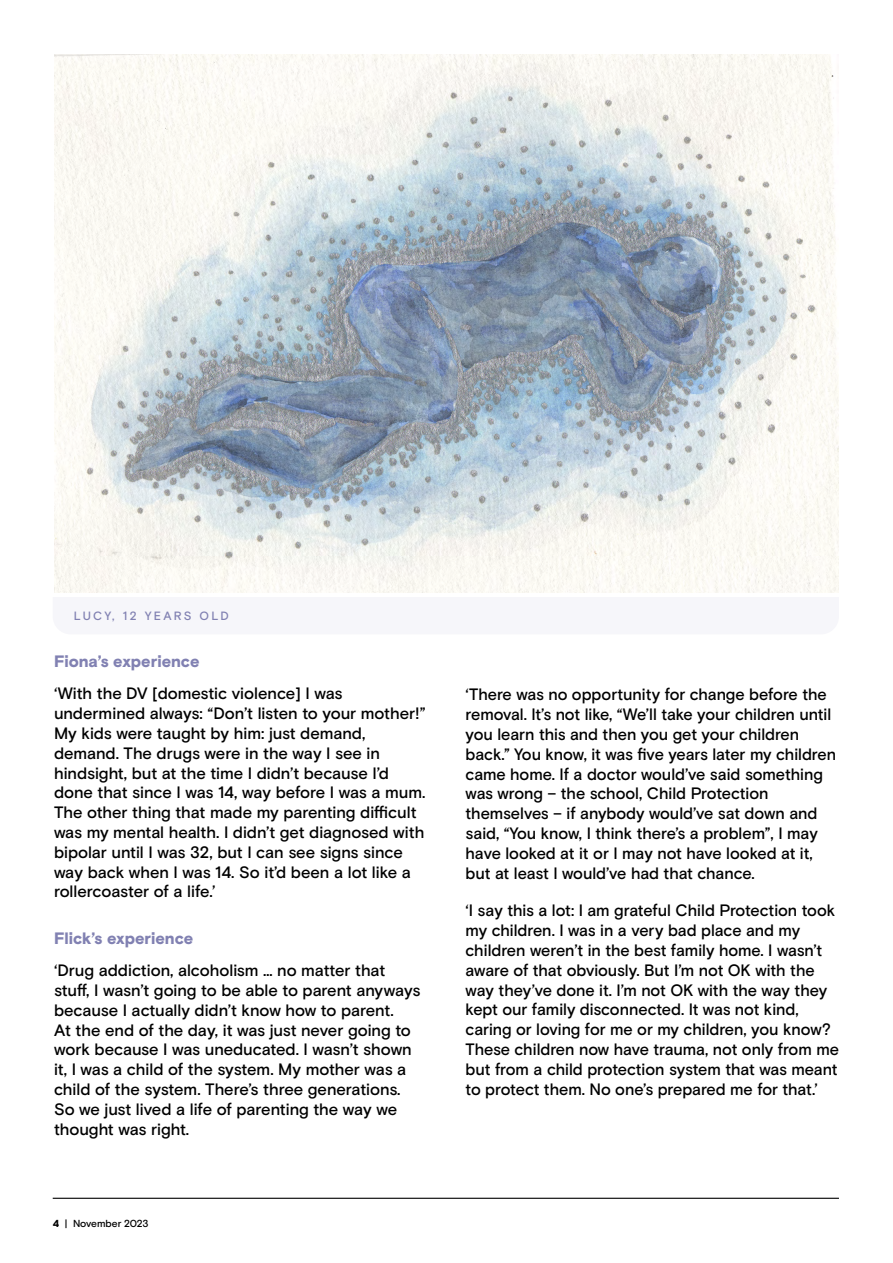
<style>
.page{position:relative;width:893px;height:1263px;background:#fff}
.page>*{position:absolute;margin:0;border:0;box-sizing:border-box;transform-origin:0 0}
.t1{font:500 16.5px/19.8px "Basis Grotesque Pro";letter-spacing:-.005em;color:#000}
.t2{font:900 16.5px "Basis Grotesque Pro";color:#8181b2}
.t3{font:500 12px "Basis Grotesque Pro";letter-spacing:.185em;color:#8181b2}
.t4{font:500 10.2px "Basis Grotesque Pro";letter-spacing:-.015em;color:#000}
.s1{font-weight:900}
</style>
<div class="page">
<hr style="left:53px;top:1198px;width:786px;height:1px;background:#000">
<img style="left:54px;top:54px;width:785px;height:539px">
<p class="t3" style="left:74px;top:609px;width:156px">LUCY, 12 YEARS OLD</p>
<p class="t2" style="left:54px;top:651px;width:147px">Fiona’s experience</p>
<p class="t1" style="left:54px;top:684px;width:373px">‘With the DV [domestic violence] I was undermined always: “Don’t listen to your mother!” My kids were taught by him: just demand, demand. The drugs were in the way I see in hindsight, but at the time I didn’t because I’d done that since I was 14, way before I was a mum.<br>The other thing that made my parenting difficult was my mental health. I didn’t get diagnosed with bipolar until I was 32, but I can see signs since way back when I was 14. So it’d been a lot like a rollercoaster of a life.’</p>
<p class="t2" style="left:54px;top:928px;width:141px">Flick’s experience</p>
<p class="t1" style="left:54px;top:961px;width:368px">‘Drug addiction, alcoholism … no matter that stuff, I wasn’t going to be able to parent anyways because I actually didn’t know how to parent.<br>At the end of the day, it was just never going to work because I was uneducated. I wasn’t shown it, I was a child of the system. My mother was a child of the system. There’s three generations.<br>So we just lived a life of parenting the way we thought was right.</p>
<p class="t4" style="left:53px;top:1217px;width:97px"><span class="s1">4</span> | November 2023</p>
<p class="t1" style="left:466px;top:685px;width:372px">‘There was no opportunity for change before the removal. It’s not like, “We’ll take your children until you learn this and then you get your children back.” You know, it was five years later my children came home. If a doctor would’ve said something was wrong – the school, Child Protection themselves – if anybody would’ve sat down and said, “You know, I think there’s a problem”, I may have looked at it or I may not have looked at it, but at least I would’ve had that chance.</p>
<p class="t1" style="left:466px;top:901px;width:375px">‘I say this a lot: I am grateful Child Protection took my children. I was in a very bad place and my children weren’t in the best family home. I wasn’t aware of that obviously. But I’m not OK with the way they’ve done it. I’m not OK with the way they kept our family disconnected. It was not kind, caring or loving for me or my children, you know?<br>These children now have trauma, not only from me but from a child protection system that was meant to protect them. No one’s prepared me for that.’</p>
</div>
